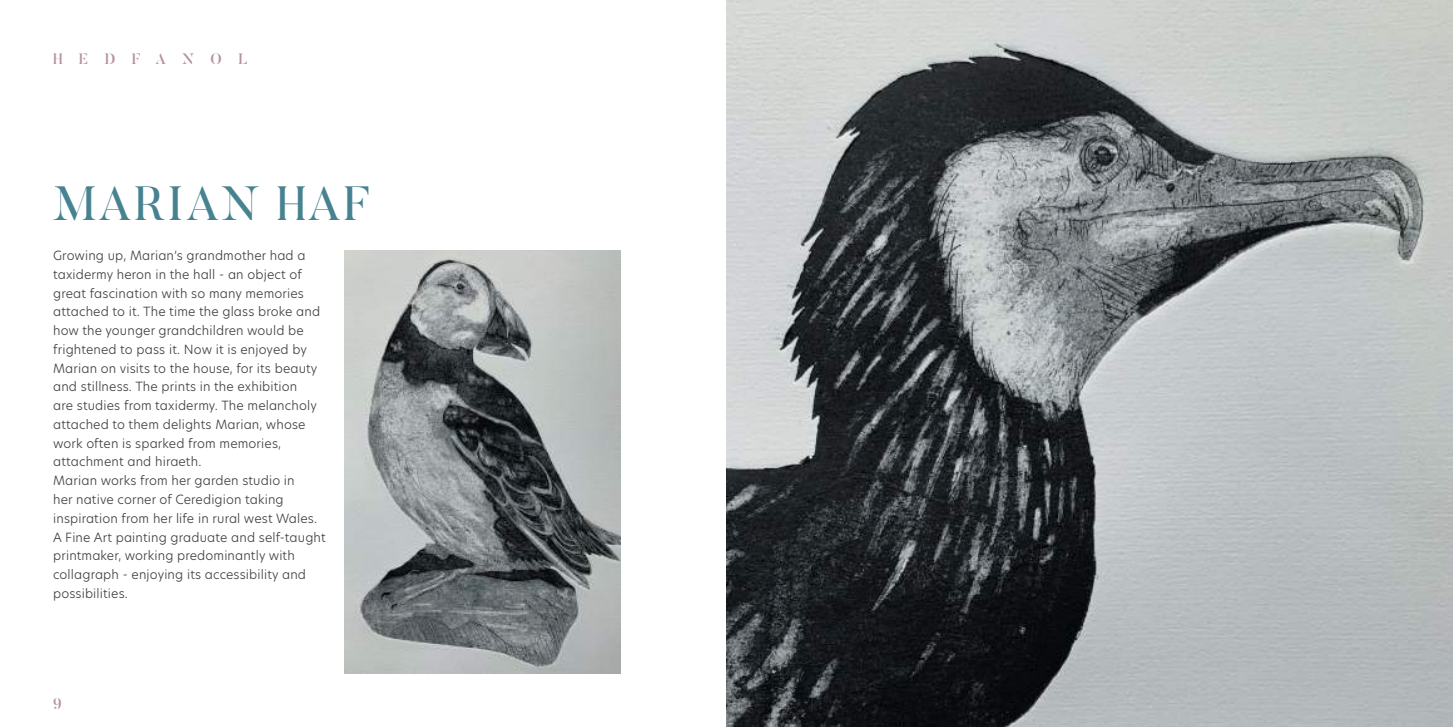
<style>
.page{position:relative;width:1453px;height:727px;background:#fff}
.page>*{position:absolute;margin:0;border:0;box-sizing:border-box;transform-origin:0 0}
.t1{font:47.75px "Butler";letter-spacing:.05em;color:#478290}
.t2{font:500 15.25px "Butler Stencil";color:#b7949d}
.t3{font:500 15px "Butler Stencil";letter-spacing:1.08em;color:#b7949d}
.t4{font:300 12.5px/18.8px "New Hero";letter-spacing:.01em;color:#404042}
</style>
<div class="page">
<img style="left:726px;top:0;width:727px;height:726px">
<img style="left:344px;top:250px;width:276px;height:423px">
<p class="t3" style="left:53px;top:49px;width:196px">HEDFANOL</p>
<h1 class="t1" style="left:53px;top:173px;width:318px">MARIAN HAF</h1>
<p class="t4" style="left:53px;top:246px;width:274px">Growing up, Marian’s grandmother had a taxidermy heron in the hall - an object of great fascination with so many memories attached to it. The time the glass broke and how the younger grandchildren would be frightened to pass it. Now it is enjoyed by Marian on visits to the house, for its beauty and stillness. The prints in the exhibition<br>are studies from taxidermy. The melancholy attached to them delights Marian, whose work often is sparked from memories, attachment and hiraeth.<br>Marian works from her garden studio in<br>her native corner of Ceredigion taking inspiration from her life in rural west Wales.<br>A Fine Art painting graduate and self-taught printmaker, working predominantly with collagraph - enjoying its accessibility and possibilities.</p>
<p class="t2" style="left:53px;top:694px;width:10px">9</p>
</div>
